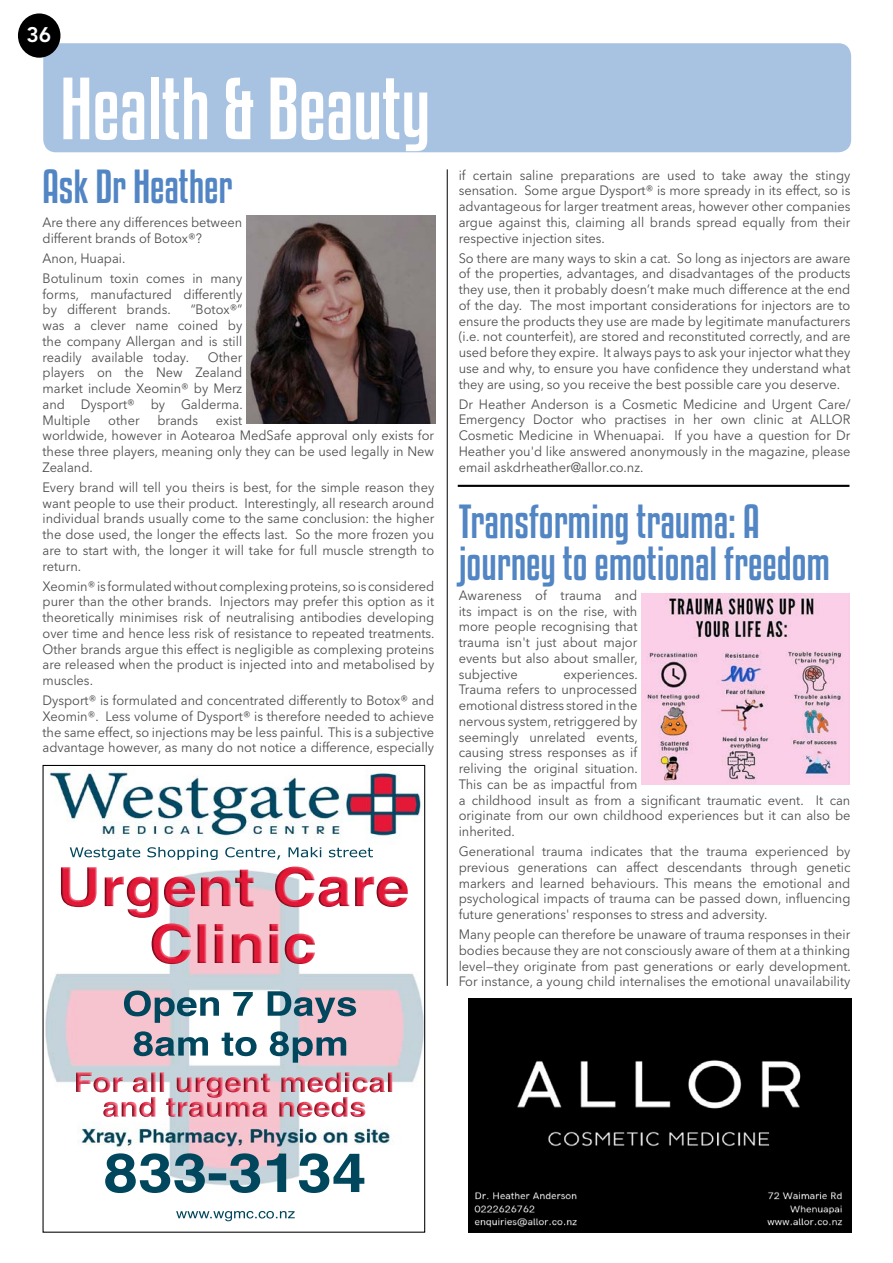
<style>
.page{position:relative;width:893px;height:1263px;background:#fff}
.page>*{position:absolute;margin:0;border:0;box-sizing:border-box;transform-origin:0 0}
.t1{font:78px "Kenyan Coffee Rg";color:#fff}
.t2{font:42px/42px "Kenyan Coffee Rg";color:#5285c4}
.t3{font:800 21px "Avenir LT Std";color:#fff}
.t4{font:13.5px/15.8px "Avenir Next LT Pro";color:#4d4d4f;text-align:justify;scale:.95 1}
</style>
<div class="page">
<div style="left:43px;top:43px;width:808px;height:109px;background:#a8c2e1;border-radius:13px"></div>
<hr style="left:447px;top:169px;width:1px;height:817px;background:#000">
<div style="left:18px;top:13px;width:42px;height:45px;background:#000;border-radius:50%"></div>
<hr style="left:458px;top:485px;width:391px;height:2px;background:#000">
<img style="left:468px;top:999px;width:383px;height:234px">
<img style="left:45px;top:770px;width:378px;height:452px">
<img style="left:246px;top:215px;width:189px;height:209px">
<img style="left:641px;top:593px;width:208px;height:191px">
<p class="t3" style="left:26px;top:22px;width:26px">36</p>
<p class="t1" style="left:60px;top:56px;width:372px">Health &amp; Beauty</p>
<p class="t2" style="left:43px;top:164px;width:191px">Ask Dr Heather</p>
<p class="t4" style="left:43px;top:214px;width:212px">Are there any differences between different brands of Botox®?</p>
<p class="t4" style="left:43px;top:250px;width:89px">Anon, Huapai.</p>
<p class="t4" style="left:43px;top:270px;width:212px">Botulinum toxin comes in many forms, manufactured differently by different brands.</p>
<p class="t4" style="left:43px;top:302px;width:212px;text-indent:148px">“Botox®” was a clever name coined by the company Allergan and is still readily available today.</p>
<p class="t4" style="left:43px;top:349px;width:212px;text-indent:165px">Other players on the New Zealand market include Xeomin® by Merz and Dysport® by Galderma.<br>Multiple</p>
<p class="t4" style="left:108px;top:412px;width:34px">other</p>
<p class="t4" style="left:157px;top:412px;width:44px">brands</p>
<p class="t4" style="left:43px;top:412px;width:414px;text-align:left;text-indent:173px">exist<br>worldwide, however in Aotearoa MedSafe approval only exists for these three players, meaning only they can be used legally in New Zealand.</p>
<p class="t4" style="left:43px;top:479px;width:414px">Every brand will tell you theirs is best, for the simple reason they want people to use their product. Interestingly, all research around individual brands usually come to the same conclusion: the higher the dose used, the longer the effects last. So the more frozen you are to start with, the longer it will take for full muscle strength to return.</p>
<p class="t4" style="left:43px;top:578px;width:414px">Xeomin® is formulated without complexing proteins, so is considered purer than the other brands. Injectors may prefer this option as it theoretically minimises risk of neutralising antibodies developing over time and hence less risk of resistance to repeated treatments.<br>Other brands argue this effect is negligible as complexing proteins are released when the product is injected into and metabolised by muscles.</p>
<p class="t4" style="left:43px;top:692px;width:414px">Dysport® is formulated and concentrated differently to Botox® and Xeomin®. Less volume of Dysport® is therefore needed to achieve the same effect, so injections may be less painful. This is a subjective advantage however, as many do not notice a difference, especially</p>
<p class="t4" style="left:459px;top:167px;width:414px">if certain saline preparations are used to take away the stingy sensation. Some argue Dysport® is more spready in its effect, so is advantageous for larger treatment areas, however other companies argue against this, claiming all brands spread equally from their respective injection sites.</p>
<p class="t4" style="left:459px;top:250px;width:414px">So there are many ways to skin a cat. So long as injectors are aware of the properties, advantages, and disadvantages of the products they use, then it probably doesn’t make much difference at the end of the day. The most important considerations for injectors are to ensure the products they use are made by legitimate manufacturers (i.e. not counterfeit), are stored and reconstituted correctly, and are used before they expire. It always pays to ask your injector what they use and why, to ensure you have confidence they understand what they are using, so you receive the best possible care you deserve.</p>
<p class="t4" style="left:459px;top:396px;width:414px">Dr Heather Anderson is a Cosmetic Medicine and Urgent Care/ Emergency Doctor who practises in her own clinic at ALLOR Cosmetic Medicine in Whenuapai. If you have a question for Dr Heather you'd like answered anonymously in the magazine, please email askdrheather@allor.co.nz.</p>
<p class="t2" style="left:459px;top:499px;width:373px">Transforming trauma: A journey to emotional freedom</p>
<p class="t4" style="left:459px;top:587px;width:190px">Awareness of trauma and its impact is on the rise, with more people recognising that trauma isn't just about major events but also about smaller, subjective</p>
<p class="t4" style="left:459px;top:666px;width:414px;text-align:left;text-indent:105px">experiences.<br>Trauma refers to unprocessed<br>emotional distress stored in the<br>nervous system, retriggered by<br>seemingly unrelated events,<br>causing stress responses as if<br>reliving the original situation.<br>This can be as impactful from<br>a childhood insult as from a significant traumatic event. It can originate from our own childhood experiences but it can also be inherited.</p>
<p class="t4" style="left:459px;top:843px;width:414px">Generational trauma indicates that the trauma experienced by previous generations can affect descendants through genetic markers and learned behaviours. This means the emotional and psychological impacts of trauma can be passed down, influencing future generations' responses to stress and adversity.</p>
<p class="t4" style="left:459px;top:926px;width:414px">Many people can therefore be unaware of trauma responses in their bodies because they are not consciously aware of them at a thinking level—they originate from past generations or early development.<br>For instance, a young child internalises the emotional unavailability</p>
</div>
